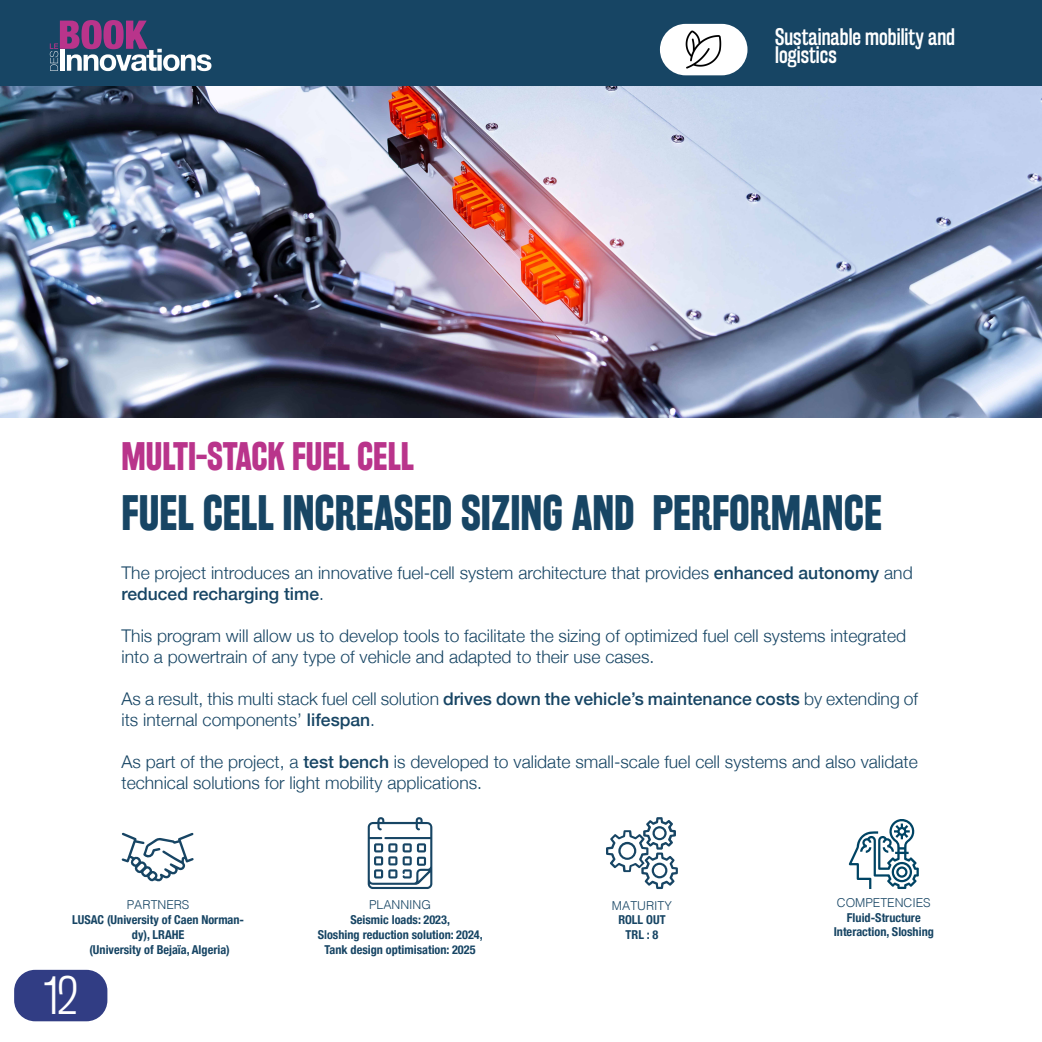
<style>
.page{position:relative;width:1042px;height:1042px;background:#fff}
.page>*{position:absolute;margin:0;border:0;box-sizing:border-box;transform-origin:0 0}
.t1{font:47.25px "Rakesly Lt";color:#fff}
.t2{font:700 43.75px "Rakesly Rg";color:#174564}
.t3{font:700 35px "Rakesly Rg";color:#b9348b}
.t4{font:21px/17.5px "Rakesly Rg";color:#fff}
.t5{font:300 17.5px/21px "Helvetica Neue";color:#174564}
.t6{font:700 condensed 12.25px/14.7px "Helvetica Neue";color:#174564;text-align:center}
.t7{font:300 12.25px "Helvetica";color:#174564}
.s1{font-weight:500}
</style>
<div class="page">
<img style="left:0;top:86px;width:1042px;height:332px">
<div style="left:0;top:0;width:1042px;height:86px;background:#174564"></div>
<svg style="left:122px;top:832px;width:72px;height:50px"></svg>
<svg style="left:368px;top:817px;width:64px;height:72px"></svg>
<svg style="left:848px;top:819px;width:71px;height:70px"></svg>
<svg style="left:606px;top:817px;width:72px;height:72px"></svg>
<div style="left:14px;top:970px;width:93px;height:51px;background:#313d84;border-radius:21px"></div>
<svg style="left:50px;top:20px;width:161px;height:51px"></svg>
<div style="left:660px;top:24px;width:87px;height:51px;background:#fff;border-radius:26px"></div>
<img style="left:678px;top:24px;width:51px;height:51px">
<p class="t4" style="left:775px;top:28px;width:181px">Sustainable mobility and logistics</p>
<h3 class="t3" style="left:122px;top:436px;width:294px">MULTI-STACK FUEL CELL</h3>
<h2 class="t2" style="left:122px;top:486px;width:762px">FUEL CELL INCREASED SIZING AND PERFORMANCE</h2>
<p class="t5" style="left:122px;top:560px;width:792px">The project introduces an innovative fuel-cell system architecture that provides <span class="s1">enhanced autonomy</span> and <span class="s1">reduced recharging time</span>.</p>
<p class="t5" style="left:122px;top:623px;width:786px">This program will allow us to develop tools to facilitate the sizing of optimized fuel cell systems integrated into a powertrain of any type of vehicle and adapted to their use cases.</p>
<p class="t5" style="left:122px;top:686px;width:798px">As a result, this multi stack fuel cell solution <span class="s1">drives down the vehicle’s maintenance costs</span> by extending of its internal components’ <span class="s1">lifespan</span>.</p>
<p class="t5" style="left:122px;top:749px;width:798px">As part of the project, a <span class="s1">test bench</span> is developed to validate small-scale fuel cell systems and also validate technical solutions for light mobility applications.</p>
<p class="t7" style="left:127px;top:894px;width:64px">PARTNERS</p>
<p class="t6" style="left:72px;top:911px;width:174px">LUSAC (University of Caen Norman&shy;dy), LRAHE<br>(University of Bejaïa, Algeria)</p>
<h1 class="t1" style="left:44px;top:967px;width:36px">12</h1>
<p class="t7" style="left:369px;top:894px;width:63px">PLANNING</p>
<p class="t6" style="left:318px;top:911px;width:166px">Seismic loads: 2023,<br>Sloshing reduction solution: 2024,<br>Tank design optimisation: 2025</p>
<p class="t7" style="left:612px;top:895px;width:61px">MATURITY</p>
<p class="t6" style="left:618px;top:912px;width:49px">ROLL OUT<br>TRL : 8</p>
<p class="t7" style="left:837px;top:892px;width:95px">COMPETENCIES</p>
<p class="t6" style="left:834px;top:909px;width:102px">Fluid-Structure<br>Interaction, Sloshing</p>
</div>
